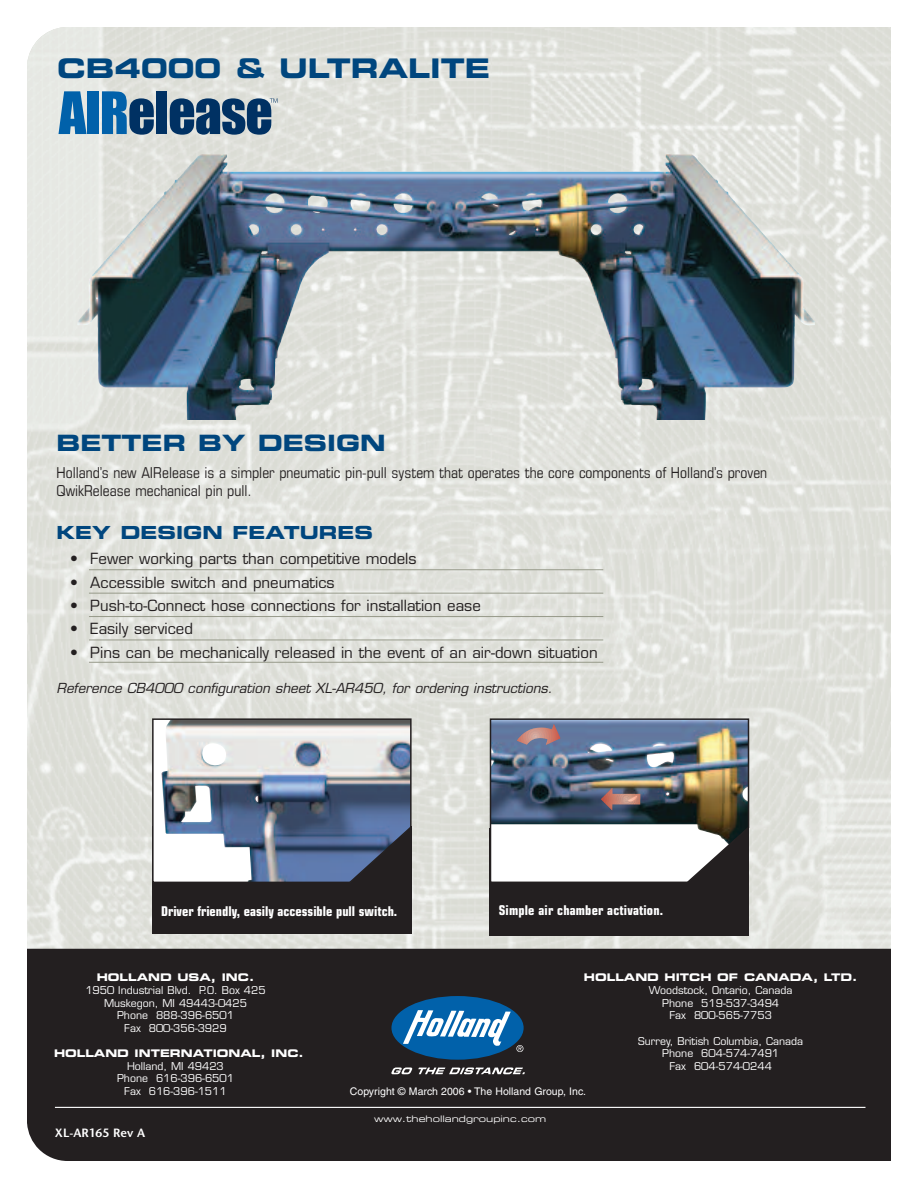
<style>
.page{position:relative;width:918px;height:1188px;background:#fff}
.page>*{position:absolute;margin:0;border:0;box-sizing:border-box;transform-origin:0 0}
.t1{font:27px "Eurostile LT Bold Extended Two";color:#00467e}
.t2{font:22.5px "Eurostile LT Bold Extended Two";color:#00467e}
.t3{font:18px "Eurostile LT Bold Extended Two";color:#00467e}
.t4{font:15px "Eurostile LT";color:#231f20}
.t5{font:condensed 15px/18px "Eurostile LT";color:#231f20}
.t6{font:700 condensed 13.5px "Eurostile LT";color:#fff}
.t7{font:italic 13.5px "Eurostile LT";color:#231f20}
.t8{font:600 12px "Stone Sans";color:#fff}
.t9{font:10.5px/12.6px "Eurostile LT";color:#fff;text-align:center}
.t10{font:10.5px "Eurostile LT Bold Extended Two";color:#fff}
.t11{font:10.5px "Helvetica";color:#fff}
.t12{font:9px "Eurostile LT Extended Two";color:#fff}
</style>
<div class="page">
<img style="left:27px;top:27px;width:864px;height:922px">
<div style="left:27px;top:949px;width:864px;height:212px;background:#231f20"></div>
<svg style="left:391px;top:1067px;width:134px;height:7px"></svg>
<div style="left:391px;top:996px;width:133px;height:64px;background:#0161aa;border-radius:50%"></div>
<svg style="left:403px;top:1010px;width:120px;height:42px"></svg>
<hr style="left:55px;top:1107px;width:811px;height:1px;background:#fff">
<hr style="left:89px;top:569px;width:514px;height:1px;background:#979a8a">
<hr style="left:89px;top:593px;width:514px;height:1px;background:#979a8a">
<hr style="left:89px;top:616px;width:514px;height:1px;background:#979a8a">
<hr style="left:89px;top:640px;width:514px;height:1px;background:#979a8a">
<hr style="left:89px;top:662px;width:514px;height:1px;background:#979a8a">
<img style="left:577px;top:154px;width:238px;height:265px">
<div style="left:152px;top:826px;width:260px;height:108px;background:#231f20"></div>
<img style="left:152px;top:718px;width:260px;height:164px">
<div style="left:490px;top:828px;width:259px;height:108px;background:#231f20"></div>
<img style="left:490px;top:718px;width:259px;height:164px">
<svg style="left:59px;top:91px;width:28px;height:43px"></svg>
<div style="left:87px;top:91px;width:12px;height:43px;background:#0161aa"></div>
<svg style="left:102px;top:91px;width:52px;height:44px;background:#4076a1"></svg>
<div style="left:156px;top:91px;width:11px;height:43px;background:#003163"></div>
<svg style="left:170px;top:98px;width:107px;height:37px;background:#446787"></svg>
<h1 class="t1" style="left:57px;top:59px;width:435px">CB4000 &amp; ULTRALITE</h1>
<h2 class="t2" style="left:57px;top:434px;width:331px">BETTER BY DESIGN</h2>
<h3 class="t5" style="left:57px;top:464px;width:712px">Holland’s new AIRelease is a simpler pneumatic pin-pull system that operates the core components of Holland’s proven<br>QwikRelease mechanical pin pull.</h3>
<h3 class="t3" style="left:57px;top:526px;width:318px">KEY DESIGN FEATURES</h3>
<h3 class="t4" style="left:70px;top:553px;width:348px">• Fewer working parts than competitive models</h3>
<h3 class="t4" style="left:70px;top:576px;width:266px">• Accessible switch and pneumatics</h3>
<h3 class="t4" style="left:70px;top:600px;width:412px">• Push-to-Connect hose connections for installation ease</h3>
<h3 class="t4" style="left:70px;top:623px;width:124px">• Easily serviced</h3>
<h3 class="t4" style="left:70px;top:647px;width:529px">• Pins can be mechanically released in the event of an air-down situation</h3>
<p class="t7" style="left:57px;top:683px;width:497px">Reference CB4000 configuration sheet XL-AR450, for ordering instructions.</p>
<p class="t6" style="left:161px;top:907px;width:238px">Driver friendly, easily accessible pull switch.</p>
<p class="t6" style="left:499px;top:905px;width:166px">Simple air chamber activation.</p>
<p class="t10" style="left:97px;top:974px;width:159px">HOLLAND USA, INC.</p>
<p class="t10" style="left:584px;top:974px;width:275px">HOLLAND HITCH OF CANADA, LTD.</p>
<p class="t9" style="left:85px;top:985px;width:182px">1950 Industrial Blvd. P.O. Box 425</p>
<p class="t9" style="left:649px;top:985px;width:145px">Woodstock, Ontario, Canada</p>
<p class="t9" style="left:104px;top:998px;width:144px">Muskegon, MI 49443-0425</p>
<p class="t9" style="left:662px;top:998px;width:118px">Phone 519-537-3494</p>
<p class="t9" style="left:117px;top:1010px;width:118px">Phone 888-396-6501</p>
<p class="t9" style="left:670px;top:1010px;width:104px">Fax 800-565-7753</p>
<p class="t9" style="left:124px;top:1023px;width:104px">Fax 800-356-3929</p>
<p class="t9" style="left:638px;top:1036px;width:166px">Surrey, British Columbia, Canada</p>
<p class="t10" style="left:54px;top:1050px;width:251px">HOLLAND INTERNATIONAL, INC.</p>
<p class="t9" style="left:662px;top:1048px;width:118px">Phone 604-574-7491</p>
<p class="t9" style="left:127px;top:1061px;width:98px">Holland, MI 49423</p>
<p class="t9" style="left:670px;top:1061px;width:104px">Fax 604-574-0244</p>
<p class="t9" style="left:117px;top:1073px;width:118px">Phone 616-396-6501<br>Fax 616-396-1511</p>
<p class="t11" style="left:350px;top:1087px;width:238px">Copyright © March 2006 • The Holland Group, Inc.</p>
<p class="t12" style="left:374px;top:1116px;width:173px">www.thehollandgroupinc.com</p>
<p class="t8" style="left:55px;top:1128px;width:92px">XL-AR165 Rev A</p>
</div>
